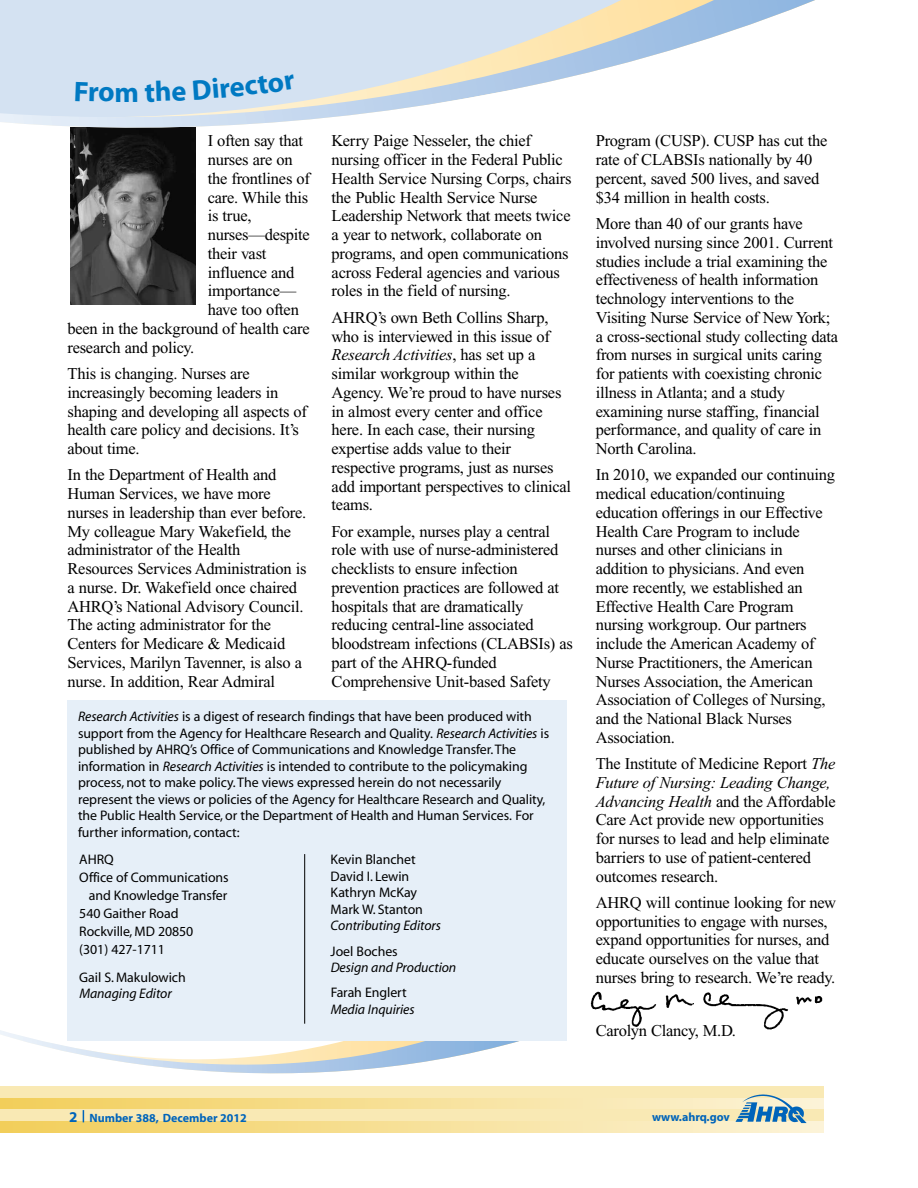
<style>
.page{position:relative;width:918px;height:1188px;background:#fff}
.page>*{position:absolute;margin:0;border:0;box-sizing:border-box;transform-origin:0 0}
.t1{font:700 28.5px "Myriad Pro";color:#0079c2}
.t2{font:16.5px/18.8px "Times New Roman";letter-spacing:-.015em;color:#000}
.t3{font:13.8px/16.5px "Myriad";letter-spacing:-.005em;color:#000}
.t4{font:italic 13.8px "Myriad";letter-spacing:-.005em;color:#000}
.t5{font:700 12px "Myriad";color:#0064ba}
.s1{font-style:italic}
.s2{font-size:15px}
</style>
<div class="page">
<div style="left:0;top:1087px;width:823px;height:45px;background:#f9e9b4"></div>
<svg style="left:0;top:1099px;width:823px;height:10px"></svg>
<svg style="left:0;top:1122px;width:823px;height:10px"></svg>
<svg style="left:83px;top:1110px;width:1px;height:12px"></svg>
<img style="left:733px;top:1094px;width:75px;height:30px">
<svg style="left:0;top:1011px;width:546px;height:63px"></svg>
<div style="left:68px;top:700px;width:499px;height:340px;background:#e6eff8"></div>
<hr style="left:304px;top:854px;width:1px;height:170px;background:#000">
<img style="left:71px;top:159px;width:125px;height:146px">
<svg style="left:0;top:0;width:815px;height:159px"></svg>
<img style="left:590px;top:991px;width:233px;height:39px">
<svg style="left:75px;top:81px;width:39px;height:21px"></svg>
<svg style="left:145px;top:81px;width:41px;height:21px"></svg>
<div style="left:193px;top:75px;width:102px;height:25px;background:#d4e2f2"></div>
<h1 class="t1" style="left:115px;top:81px;width:26px">m</h1>
<p class="t2" style="left:208px;top:133px;width:97px">I often say that</p>
<p class="t2" style="left:208px;top:152px;width:86px">nurses are on</p>
<p class="t2" style="left:208px;top:171px;width:104px">the frontlines of</p>
<p class="t2" style="left:208px;top:189px;width:102px">care. While this</p>
<p class="t2" style="left:208px;top:208px;width:45px">is true,</p>
<p class="t2" style="left:208px;top:227px;width:104px">nurses—despite</p>
<p class="t2" style="left:208px;top:246px;width:60px">their vast</p>
<p class="t2" style="left:208px;top:264px;width:88px">influence and</p>
<p class="t2" style="left:208px;top:283px;width:90px">importance—</p>
<p class="t2" style="left:208px;top:302px;width:93px">have too often</p>
<p class="t2" style="left:68px;top:321px;width:244px">been in the background of health care</p>
<p class="t2" style="left:68px;top:339px;width:128px">research and policy.</p>
<p class="t2" style="left:68px;top:366px;width:241px">This is changing. Nurses are increasingly becoming leaders in shaping and developing all aspects of health care policy and decisions. It’s about time.</p>
<p class="t2" style="left:68px;top:467px;width:240px">In the Department of Health and Human Services, we have more nurses in leadership than ever before.<br>My colleague Mary Wakefield, the administrator of the Health Resources Services Administration is a nurse. Dr. Wakefield once chaired AHRQ’s National Advisory Council.<br>The acting administrator for the Centers for Medicare &amp; Medicaid Services, Marilyn Tavenner, is also a nurse. In addition, Rear Admiral</p>
<p class="t2" style="left:332px;top:133px;width:241px">Kerry Paige Nesseler, the chief nursing officer in the Federal Public Health Service Nursing Corps, chairs the Public Health Service Nurse Leadership Network that meets twice a year to network, collaborate on programs, and open communications across Federal agencies and various roles in the field of nursing.</p>
<p class="t2" style="left:332px;top:309px;width:241px">AHRQ’s own Beth Collins Sharp, who is interviewed in this issue of<br><span class="s1">Research Activities</span>, has set up a similar workgroup within the<br>Agency. We’re proud to have nurses in almost every center and office here. In each case, their nursing expertise adds value to their respective programs, just as nurses add important perspectives to clinical teams.</p>
<p class="t2" style="left:332px;top:523px;width:243px">For example, nurses play a central role with use of nurse-administered checklists to ensure infection prevention practices are followed at hospitals that are dramatically reducing central-line associated bloodstream infections (CLABSIs) as part of the AHRQ-funded Comprehensive Unit-based Safety</p>
<p class="t3" style="left:78px;top:710px;width:473px"><span class="s1">Research Activities</span> is a digest of research findings that have been produced with support from the Agency for Healthcare Research and Quality. <span class="s1">Research Activities</span> is published by AHRQ’s Office of Communications and Knowledge Transfer.The information in <span class="s1">Research Activities</span> is intended to contribute to the policymaking process, not to make policy.The views expressed herein do not necessarily represent the views or policies of the Agency for Healthcare Research and Quality, the Public Health Service, or the Department of Health and Human Services. For further information, contact:</p>
<p class="t3" style="left:79px;top:853px;width:36px">AHRQ</p>
<p class="t3" style="left:79px;top:871px;width:151px">Office of Communications</p>
<p class="t3" style="left:89px;top:889px;width:140px">and Knowledge Transfer</p>
<p class="t3" style="left:79px;top:907px;width:101px">540 Gaither Road</p>
<p class="t3" style="left:79px;top:925px;width:116px">Rockville, MD 20850</p>
<p class="t3" style="left:79px;top:943px;width:87px">(301) 427-1711</p>
<p class="t3" style="left:79px;top:970px;width:108px">Gail S. Makulowich</p>
<p class="t4" style="left:79px;top:988px;width:94px">Managing Editor</p>
<p class="t3" style="left:331px;top:853px;width:94px">Kevin Blanchet<br>David I. Lewin<br>Kathryn McKay<br>Mark W. Stanton</p>
<p class="t4" style="left:331px;top:921px;width:112px">Contributing Editors</p>
<p class="t3" style="left:331px;top:944px;width:69px">Joel Boches</p>
<p class="t4" style="left:331px;top:962px;width:127px">Design and Production</p>
<p class="t3" style="left:331px;top:985px;width:77px">Farah Englert</p>
<p class="t4" style="left:331px;top:1004px;width:86px">Media Inquiries</p>
<p class="t2" style="left:596px;top:133px;width:233px">Program (CUSP). CUSP has cut the rate of CLABSIs nationally by 40 percent, saved 500 lives, and saved $34 million in health costs.</p>
<p class="t2" style="left:596px;top:216px;width:244px">More than 40 of our grants have involved nursing since 2001. Current studies include a trial examining the effectiveness of health information technology interventions to the Visiting Nurse Service of New York; a cross-sectional study collecting data from nurses in surgical units caring for patients with coexisting chronic illness in Atlanta; and a study examining nurse staffing, financial performance, and quality of care in North Carolina.</p>
<p class="t2" style="left:596px;top:467px;width:241px">In 2010, we expanded our continuing medical education/continuing education offerings in our Effective<br>Health Care Program to include nurses and other clinicians in addition to physicians. And even more recently, we established an<br>Effective Health Care Program nursing workgroup. Our partners include the American Academy of<br>Nurse Practitioners, the American<br>Nurses Association, the American<br>Association of Colleges of Nursing, and the National Black Nurses<br>Association.</p>
<p class="t2" style="left:596px;top:756px;width:241px">The Institute of Medicine Report <span class="s1">The Future of Nursing: Leading Change, Advancing Health</span> and the Affordable Care Act provide new opportunities for nurses to lead and help eliminate barriers to use of patient-centered outcomes research.</p>
<p class="t2" style="left:596px;top:895px;width:242px">AHRQ will continue looking for new opportunities to engage with nurses, expand opportunities for nurses, and educate ourselves on the value that nurses bring to research. We’re ready.</p>
<p class="t2" style="left:596px;top:1022px;width:142px">Carolyn Clancy, M.D.</p>
<p class="t5" style="left:69px;top:1114px;width:179px"><span class="s2">2</span> Number 388, December 2012</p>
<p class="t5" style="left:652px;top:1113px;width:79px">www.ahrq.gov</p>
</div>
